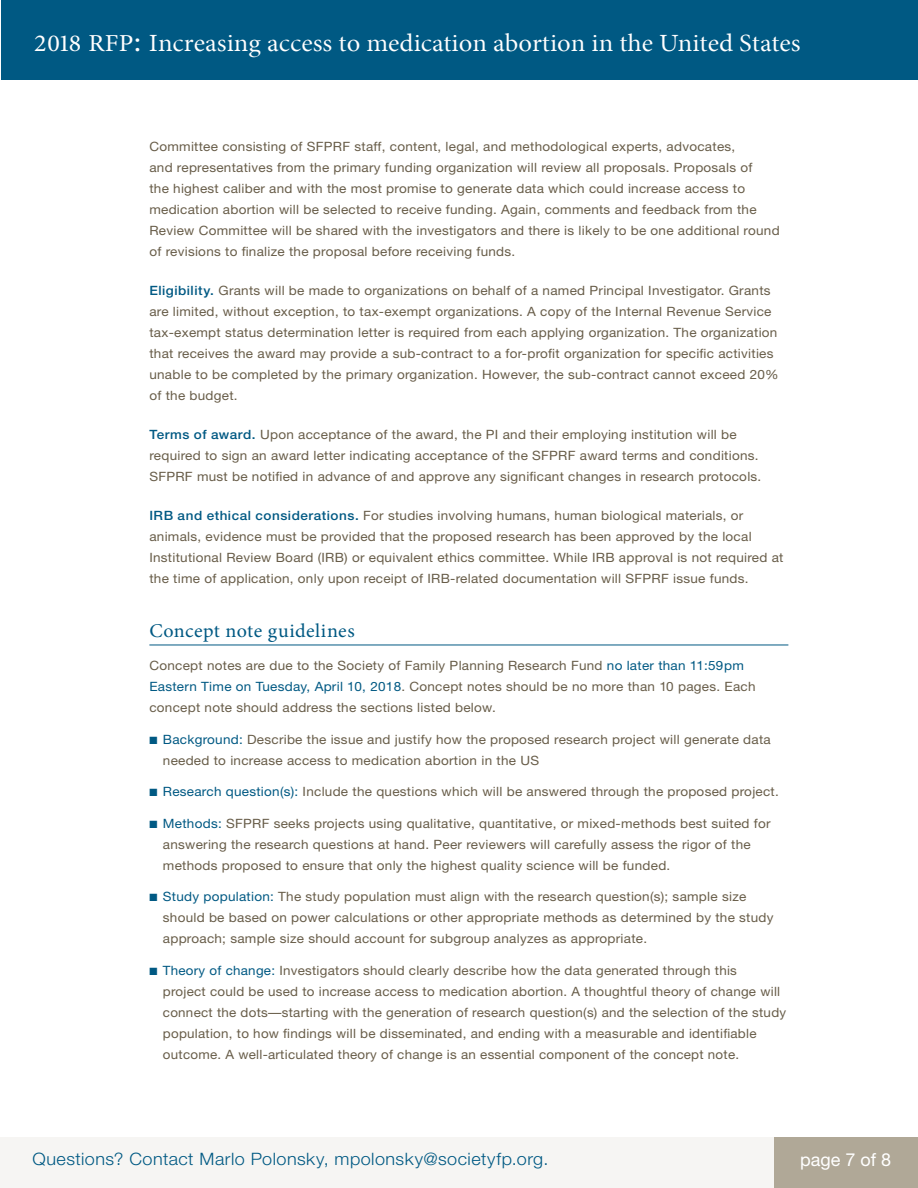
<style>
.page{position:relative;width:918px;height:1188px;background:#fff}
.page>*{position:absolute;margin:0;border:0;box-sizing:border-box;transform-origin:0 0}
.t1{font:300 25.05px "Minion Pro";color:#fff;scale:1.06 1}
.subhead{font:19.5px "Minion Pro";letter-spacing:.02em;color:#005983}
.t2{font:18px "Helvetica Neue";color:#fff}
.t3{font:300 17.1px "Helvetica Neue";letter-spacing:.025em;color:#005983;scale:1.05 1}
.text_2{font:12.9px/21px "Helvetica Neue";letter-spacing:.02em;color:#685d49;scale:1.05 1}
.bullet_with_lead-in{font:12.9px/21px "Helvetica Neue";letter-spacing:.02em;color:#685d49;scale:1.05 1}
.bullet_with_lead-in-2{font:12.9px/21px "Helvetica Neue";letter-spacing:.02em;color:#685d49;scale:1.04 1}
.text{font:12.9px/21px "Helvetica Neue";letter-spacing:.02em;color:#685d49;scale:1.05 1}
.s1{font-weight:400;font-size:24.45px}
.s2{font-weight:400;font-size:30.75px}
.s3{font-weight:500;color:#005983}
.s4{color:#005983}
</style>
<div class="page">
<div style="left:1px;top:0;width:917px;height:79px;background:#005983"></div>
<hr style="left:149px;top:645px;width:639px;height:1px;background:#005983">
<div style="left:0;top:1138px;width:774px;height:50px;background:#f6f5f3"></div>
<div style="left:774px;top:1138px;width:144px;height:50px;background:#b0a897"></div>
<h1 class="t1" style="left:34px;top:26px;width:724px"><span class="s1">2018 RFP</span><span class="s2">:</span> Increasing access to medication abortion in the United States</h1>
<p class="text_2" style="left:149px;top:136px;width:602px">Committee consisting of SFPRF staff, content, legal, and methodological experts, advocates,<br>and representatives from the primary funding organization will review all proposals. Proposals of<br>the highest caliber and with the most promise to generate data which could increase access to medication abortion will be selected to receive funding. Again, comments and feedback from the Review Committee will be shared with the investigators and there is likely to be one additional round of revisions to finalize the proposal before receiving funds.</p>
<p class="text_2" style="left:149px;top:280px;width:601px"><span class="s3">Eligibility.</span> Grants will be made to organizations on behalf of a named Principal Investigator. Grants are limited, without exception, to tax-exempt organizations. A copy of the Internal Revenue Service tax-exempt status determination letter is required from each applying organization. The organization that receives the award may provide a sub-contract to a for-profit organization for specific activities unable to be completed by the primary organization. However, the sub-contract cannot exceed 20% of the budget.</p>
<p class="text_2" style="left:149px;top:424px;width:584px"><span class="s3">Terms of award.</span> Upon acceptance of the award, the PI and their employing institution will be required to sign an award letter indicating acceptance of the SFPRF award terms and conditions.<br>SFPRF must be notified in advance of and approve any significant changes in research protocols.</p>
<p class="text_2" style="left:149px;top:505px;width:605px"><span class="s3">IRB and ethical considerations.</span> For studies involving humans, human biological materials, or animals, evidence must be provided that the proposed research has been approved by the local Institutional Review Board (IRB) or equivalent ethics committee. While IRB approval is not required at the time of application, only upon receipt of IRB-related documentation will SFPRF issue funds.</p>
<p class="subhead" style="left:149px;top:618px;width:207px">Concept note guidelines</p>
<p class="text" style="left:149px;top:655px;width:579px">Concept notes are due to the Society of Family Planning Research Fund <span class="s4">no later than 11:59pm<br>Eastern Time on Tuesday, April 10, 2018</span>. Concept notes should be no more than 10 pages. Each concept note should address the sections listed below.</p>
<p class="bullet_with_lead-in" style="left:163px;top:729px;width:581px;text-indent:-14px"><span class="s4">■ Background:</span> Describe the issue and justify how the proposed research project will generate data needed to increase access to medication abortion in the US</p>
<p class="bullet_with_lead-in" style="left:149px;top:781px;width:601px"><span class="s4">■ Research question(s):</span> Include the questions which will be answered through the proposed project.</p>
<p class="bullet_with_lead-in" style="left:163px;top:813px;width:580px;text-indent:-14px"><span class="s4">■ Methods:</span> SFPRF seeks projects using qualitative, quantitative, or mixed-methods best suited for answering the research questions at hand. Peer reviewers will carefully assess the rigor of the methods proposed to ensure that only the highest quality science will be funded.</p>
<p class="bullet_with_lead-in" style="left:163px;top:886px;width:583px;text-indent:-14px"><span class="s4">■ Study population:</span> The study population must align with the research question(s); sample size should be based on power calculations or other appropriate methods as determined by the study approach; sample size should account for subgroup analyzes as appropriate.</p>
<p class="bullet_with_lead-in-2" style="left:163px;top:960px;width:601px;text-indent:-14px"><span class="s4">■ Theory of change:</span> Investigators should clearly describe how the data generated through this<br>project could be used to increase access to medication abortion. A thoughtful theory of change will connect the dots—starting with the generation of research question(s) and the selection of the study population, to how findings will be disseminated, and ending with a measurable and identifiable outcome. A well-articulated theory of change is an essential component of the concept note.</p>
<h3 class="t3" style="left:32px;top:1149px;width:493px">Questions? Contact Marlo Polonsky, mpolonsky@societyfp.org.</h3>
<h3 class="t2" style="left:800px;top:1149px;width:93px">page 7 of 8</h3>
</div>
